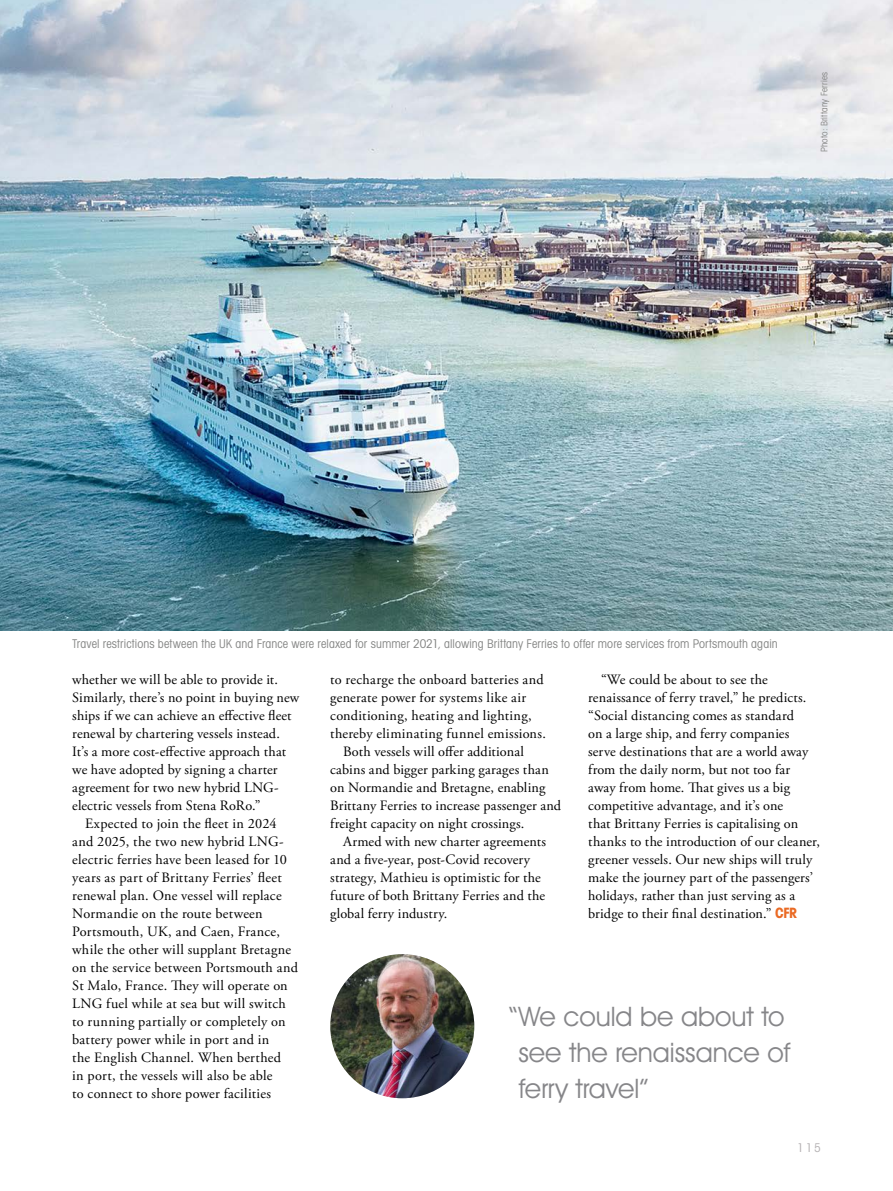
<style>
.page{position:relative;width:893px;height:1191px;background:#fff}
.page>*{position:absolute;margin:0;border:0;box-sizing:border-box;transform-origin:0 0}
.t1{font:27px/36px "Avant Garde IT Cby BT";letter-spacing:-.005em;color:#868689}
.t2{font:14.25px/18px "Adobe Garamond Pro";letter-spacing:.015em;color:#000}
.t3{font:condensed 12px "Avant Garde IT Cby BT";letter-spacing:.01em;color:#868786}
.t4{font:condensed 12px "Avant Garde IT Cby BT";color:#b6b3b5}
.t5{font:condensed 9px "Avant Garde IT Cby BT";letter-spacing:.02em;color:#868786}
.s1{font-family:"Avant Garde";font-weight:700;font-stretch:condensed;color:#ea6a24}
</style>
<div class="page">
<img style="left:0;top:0;width:893px;height:630px">
<img style="left:330px;top:954px;width:144px;height:144px;border-radius:72px">
<p class="t5" style="left:819px;top:152px;width:81px;rotate:-90deg">Photo: Brittany Ferries</p>
<p class="t3" style="left:72px;top:636px;width:707px">Travel restrictions between the UK and France were relaxed for summer 2021, allowing Brittany Ferries to offer more services from Portsmouth again</p>
<p class="t2" style="left:72px;top:671px;width:207px">whether we will be able to provide it.</p>
<p class="t2" style="left:72px;top:689px;width:229px">Similarly, there’s no point in buying new</p>
<p class="t2" style="left:72px;top:707px;width:221px">ships if we can achieve an effective fleet</p>
<p class="t2" style="left:72px;top:725px;width:209px">renewal by chartering vessels instead.</p>
<p class="t2" style="left:72px;top:743px;width:215px">It’s a more cost-effective approach that</p>
<p class="t2" style="left:72px;top:761px;width:207px">we have adopted by signing a charter</p>
<p class="t2" style="left:72px;top:779px;width:208px">agreement for two new hybrid LNG-</p>
<p class="t2" style="left:72px;top:797px;width:190px">electric vessels from Stena RoRo.”</p>
<p class="t2" style="left:85px;top:815px;width:193px">Expected to join the fleet in 2024</p>
<p class="t2" style="left:72px;top:833px;width:213px">and 2025, the two new hybrid LNG-</p>
<p class="t2" style="left:72px;top:851px;width:216px">electric ferries have been leased for 10</p>
<p class="t2" style="left:72px;top:869px;width:211px">years as part of Brittany Ferries’ fleet</p>
<p class="t2" style="left:72px;top:887px;width:211px">renewal plan. One vessel will replace</p>
<p class="t2" style="left:72px;top:905px;width:192px">Normandie on the route between</p>
<p class="t2" style="left:72px;top:923px;width:209px">Portsmouth, UK, and Caen, France,</p>
<p class="t2" style="left:72px;top:941px;width:220px">while the other will supplant Bretagne</p>
<p class="t2" style="left:72px;top:959px;width:227px">on the service between Portsmouth and</p>
<p class="t2" style="left:72px;top:977px;width:217px">St Malo, France. They will operate on</p>
<p class="t2" style="left:72px;top:995px;width:215px">LNG fuel while at sea but will switch</p>
<p class="t2" style="left:72px;top:1013px;width:215px">to running partially or completely on</p>
<p class="t2" style="left:72px;top:1031px;width:198px">battery power while in port and in</p>
<p class="t2" style="left:72px;top:1049px;width:210px">the English Channel. When berthed</p>
<p class="t2" style="left:72px;top:1067px;width:202px">in port, the vessels will also be able</p>
<p class="t2" style="left:72px;top:1085px;width:200px">to connect to shore power facilities</p>
<p class="t2" style="left:588px;top:671px;width:233px;text-indent:13px">“We could be about to see the renaissance of ferry travel,” he predicts. “Social distancing comes as standard<br>on a large ship, and ferry companies serve destinations that are a world away from the daily norm, but not too far away from home. That gives us a big competitive advantage, and it’s one<br>that Brittany Ferries is capitalising on thanks to the introduction of our cleaner, greener vessels. Our new ships will truly make the journey part of the passengers’ holidays, rather than just serving as a bridge to their final destination.” <span class="s1">CFR</span></p>
<p class="t2" style="left:330px;top:671px;width:215px">to recharge the onboard batteries and</p>
<p class="t2" style="left:330px;top:689px;width:198px">generate power for systems like air</p>
<p class="t2" style="left:330px;top:707px;width:203px">conditioning, heating and lighting,</p>
<p class="t2" style="left:330px;top:725px;width:217px">thereby eliminating funnel emissions.</p>
<p class="t2" style="left:343px;top:743px;width:183px">Both vessels will offer additional</p>
<p class="t2" style="left:330px;top:761px;width:220px">cabins and bigger parking garages than</p>
<p class="t2" style="left:330px;top:779px;width:217px">on Normandie and Bretagne, enabling</p>
<p class="t2" style="left:330px;top:797px;width:232px">Brittany Ferries to increase passenger and</p>
<p class="t2" style="left:330px;top:815px;width:196px">freight capacity on night crossings.</p>
<p class="t2" style="left:343px;top:833px;width:205px">Armed with new charter agreements</p>
<p class="t2" style="left:330px;top:851px;width:201px">and a five-year, post-Covid recovery</p>
<p class="t2" style="left:330px;top:869px;width:212px">strategy, Mathieu is optimistic for the</p>
<p class="t2" style="left:330px;top:887px;width:216px">future of both Brittany Ferries and the</p>
<p class="t2" style="left:330px;top:905px;width:119px">global ferry industry.</p>
<h1 class="t1" style="left:518px;top:998px;width:274px;text-indent:-10px">“We could be about to see the renaissance of ferry travel”</h1>
<p class="t4" style="left:797px;top:1140px;width:25px">115</p>
</div>
